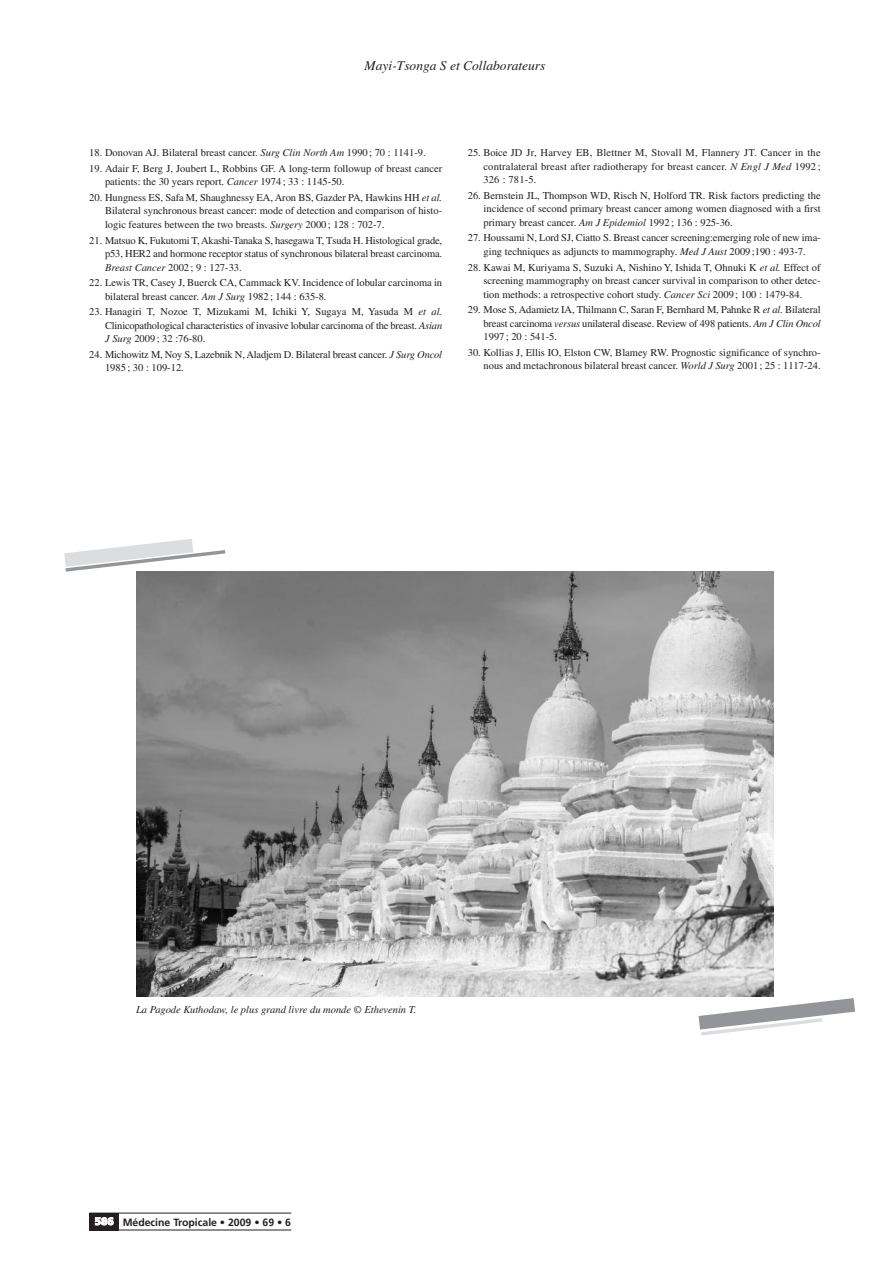
<style>
.page{position:relative;width:893px;height:1263px;background:#fff}
.page>*{position:absolute;margin:0;border:0;box-sizing:border-box;transform-origin:0 0}
.t1{font:italic 13.5px "Times";color:#231f20}
.t2{font:10.5px/13.5px "Times";color:#231f20;text-align:justify}
.t3{font:italic 10.5px "Times";color:#231f20}
.t4{font:700 10.5px "Frutiger";color:#231f20}
.s1{font-style:italic}
.s2{font-weight:900;color:#fff}
</style>
<div class="page">
<hr style="left:89px;top:1213px;width:202px;height:1px;background:#231f20">
<hr style="left:89px;top:1229px;width:202px;height:1px;background:#231f20">
<div style="left:89px;top:1213px;width:30px;height:17px;background:#231f20"></div>
<img style="left:136px;top:571px;width:638px;height:425px">
<svg style="left:64px;top:539px;width:161px;height:33px"></svg>
<svg style="left:698px;top:998px;width:157px;height:37px"></svg>
<p class="t1" style="left:365px;top:61px;width:182px">Mayi-Tsonga S et Collaborateurs</p>
<p class="t2" style="left:89px;top:147px;width:338px">18. Donovan AJ. Bilateral breast cancer. <span class="s1">Surg Clin North Am</span> 1990 ; 70 : 1141-9.</p>
<p class="t2" style="left:105px;top:163px;width:339px;text-indent:-16px">19. Adair F, Berg J, Joubert L, Robbins GF. A long-term followup of breast cancer patients: the 30 years report. <span class="s1">Cancer</span> 1974 ; 33 : 1145-50.</p>
<p class="t2" style="left:105px;top:192px;width:339px;text-indent:-16px">20. Hungness ES, Safa M, Shaughnessy EA, Aron BS, Gazder PA, Hawkins HH <span class="s1">et al.<br></span>Bilateral synchronous breast cancer: mode of detection and comparison of histo&shy;logic features between the two breasts. <span class="s1">Surgery</span> 2000 ; 128 : 702-7.</p>
<p class="t2" style="left:105px;top:234px;width:339px;text-indent:-16px">21. Matsuo K, Fukutomi T, Akashi-Tanaka S, hasegawa T, Tsuda H. Histological grade, p53, HER2 and hormone receptor status of synchronous bilateral breast carcinoma.<br><span class="s1">Breast Cancer</span> 2002; 9 : 127-33.</p>
<p class="t2" style="left:105px;top:277px;width:339px;text-indent:-16px">22. Lewis TR, Casey J, Buerck CA, Cammack KV. Incidence of lobular carcinoma in bilateral breast cancer. <span class="s1">Am J Surg</span> 1982 ; 144 : 635-8.</p>
<p class="t2" style="left:105px;top:306px;width:339px;text-indent:-16px">23. Hanagiri T, Nozoe T, Mizukami M, Ichiki Y, Sugaya M, Yasuda M <span class="s1">et al.<br></span>Clinicopathological characteristics of invasive lobular carcinoma of the breast. <span class="s1">Asian J Surg</span> 2009; 32 :76-80.</p>
<p class="t2" style="left:105px;top:349px;width:339px;text-indent:-16px">24. Michowitz M, Noy S, Lazebnik N, Aladjem D. Bilateral breast cancer. <span class="s1">J Surg Oncol<br></span>1985 ; 30 : 109-12.</p>
<p class="t2" style="left:483px;top:147px;width:339px;text-indent:-16px">25. Boice JD Jr, Harvey EB, Blettner M, Stovall M, Flannery JT. Cancer in the contralateral breast after radiotherapy for breast cancer. <span class="s1">N Engl J Med</span> 1992 ; 326 : 781-5.</p>
<p class="t2" style="left:483px;top:190px;width:339px;text-indent:-16px">26. Bernstein JL, Thompson WD, Risch N, Holford TR. Risk factors predicting the incidence of second primary breast cancer among women diagnosed with a first primary breast cancer. <span class="s1">Am J Epidemiol</span> 1992; 136 : 925-36.</p>
<p class="t2" style="left:468px;top:232px;width:354px;text-align:center">27. Houssami N, Lord SJ, Ciatto S. Breast cancer screening:emerging role of new ima&shy;ging techniques as adjuncts to mammography. <span class="s1">Med J Aust</span> 2009;190 : 493-7.</p>
<p class="t2" style="left:483px;top:261px;width:339px;text-indent:-16px">28. Kawai M, Kuriyama S, Suzuki A, Nishino Y, Ishida T, Ohnuki K <span class="s1">et al.</span> Effect of screening mammography on breast cancer survival in comparison to other detec&shy;tion methods: a retrospective cohort study. <span class="s1">Cancer Sci</span> 2009; 100 : 1479-84.</p>
<p class="t2" style="left:483px;top:304px;width:339px;text-indent:-16px">29. Mose S, Adamietz IA, Thilmann C, Saran F, Bernhard M, Pahnke R <span class="s1">et al.</span> Bilateral breast carcinoma <span class="s1">versus</span> unilateral disease. Review of 498 patients. <span class="s1">Am J Clin Oncol </span>1997 ; 20 : 541-5.</p>
<p class="t2" style="left:468px;top:347px;width:354px;text-align:right">30. Kollias J, Ellis IO, Elston CW, Blamey RW. Prognostic significance of synchro&shy;nous and metachronous bilateral breast cancer. <span class="s1">World J Surg</span> 2001; 25 : 1117-24.</p>
<p class="t3" style="left:136px;top:1005px;width:282px">La Pagode Kuthodaw, le plus grand livre du monde © Ethevenin T.</p>
<p class="t4" style="left:95px;top:1218px;width:198px"><span class="s2">586</span> Médecine Tropicale • 2009 • 69 • 6</p>
</div>
